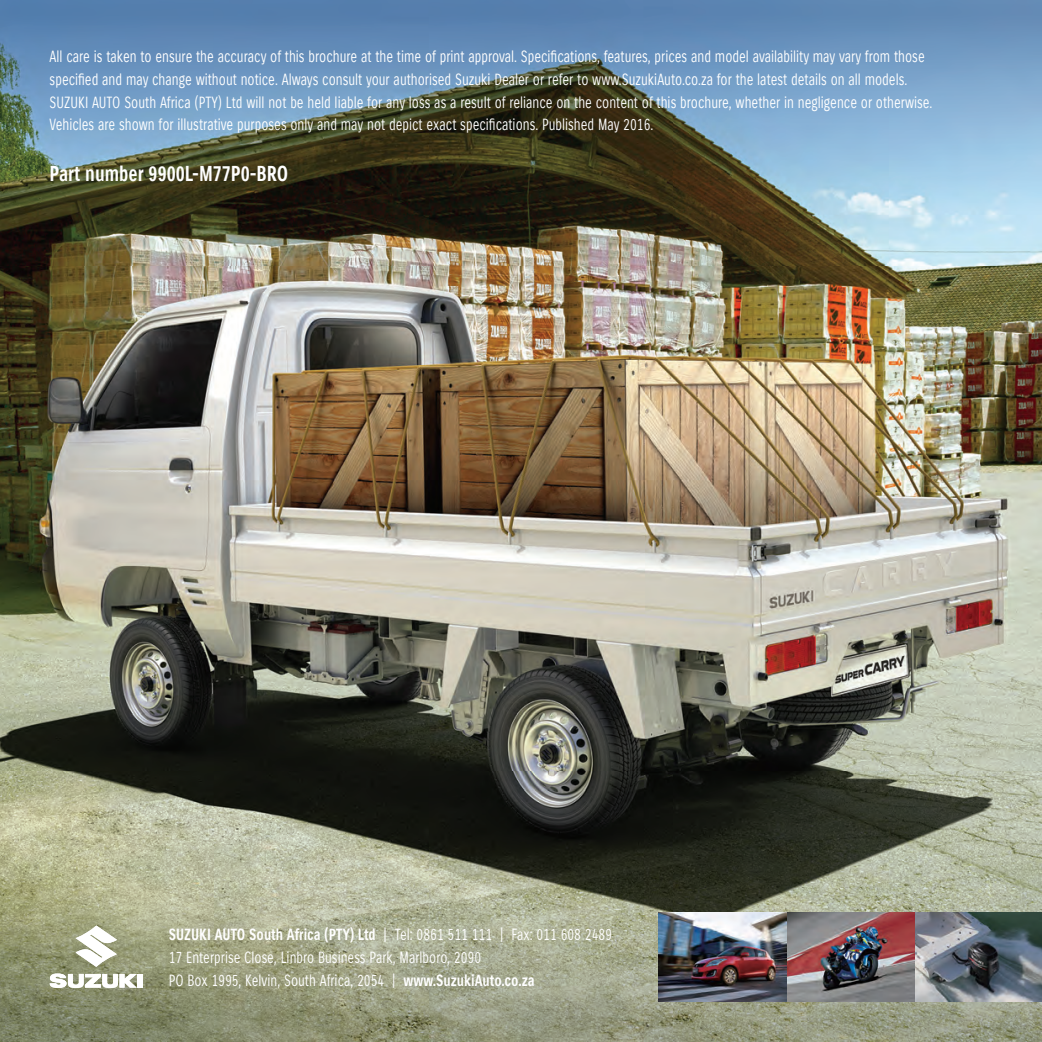
<style>
.page{position:relative;width:1042px;height:1042px;background:#fff}
.page>*{position:absolute;margin:0;border:0;box-sizing:border-box;transform-origin:0 0}
.t1{font:21px "Suzuki PRO Bold";color:#fff;scale:.8 1}
.t2{font:15.75px/22.8px "Suzuki PRO Regular";color:#fff;scale:.8 1}
.t3{font:15.75px/22.8px "Suzuki";color:#fff;scale:.8 1}
.s1{font-weight:700}
</style>
<div class="page">
<img style="left:0;top:0;width:1042px;height:1042px">
<svg style="left:75px;top:925px;width:42px;height:42px"></svg>
<div style="left:138px;top:974px;width:5px;height:13px;background:#fff"></div>
<svg style="left:50px;top:973px;width:87px;height:15px"></svg>
<img style="left:914px;top:912px;width:128px;height:89px">
<img style="left:786px;top:912px;width:128px;height:89px">
<img style="left:658px;top:912px;width:128px;height:89px">
<p class="t2" style="left:50px;top:45px;width:1105px">All care is taken to ensure the accuracy of this brochure at the time of print approval. Specifications, features, prices and model availability may vary from those specified and may change without notice. Always consult your authorised Suzuki Dealer or refer to www.SuzukiAuto.co.za for the latest details on all models.<br>SUZUKI AUTO South Africa (PTY) Ltd will not be held liable for any loss as a result of reliance on the content of this brochure, whether in negligence or otherwise.<br>Vehicles are shown for illustrative purposes only and may not depict exact specifications. Published May 2016.</p>
<h1 class="t1" style="left:50px;top:161px;width:300px">Part number 9900L-M77P0-BRO</h1>
<p class="t3" style="left:169px;top:923px;width:556px"><span class="s1">SUZUKI AUTO South Africa (PTY) Ltd</span> | Tel: 0861 511 111 | Fax: 011 608 2489<br>17 Enterprise Close, Linbro Business Park, Marlboro, 2090<br>PO Box 1995, Kelvin, South Africa, 2054 | <span class="s1">www.SuzukiAuto.co.za</span></p>
</div>
